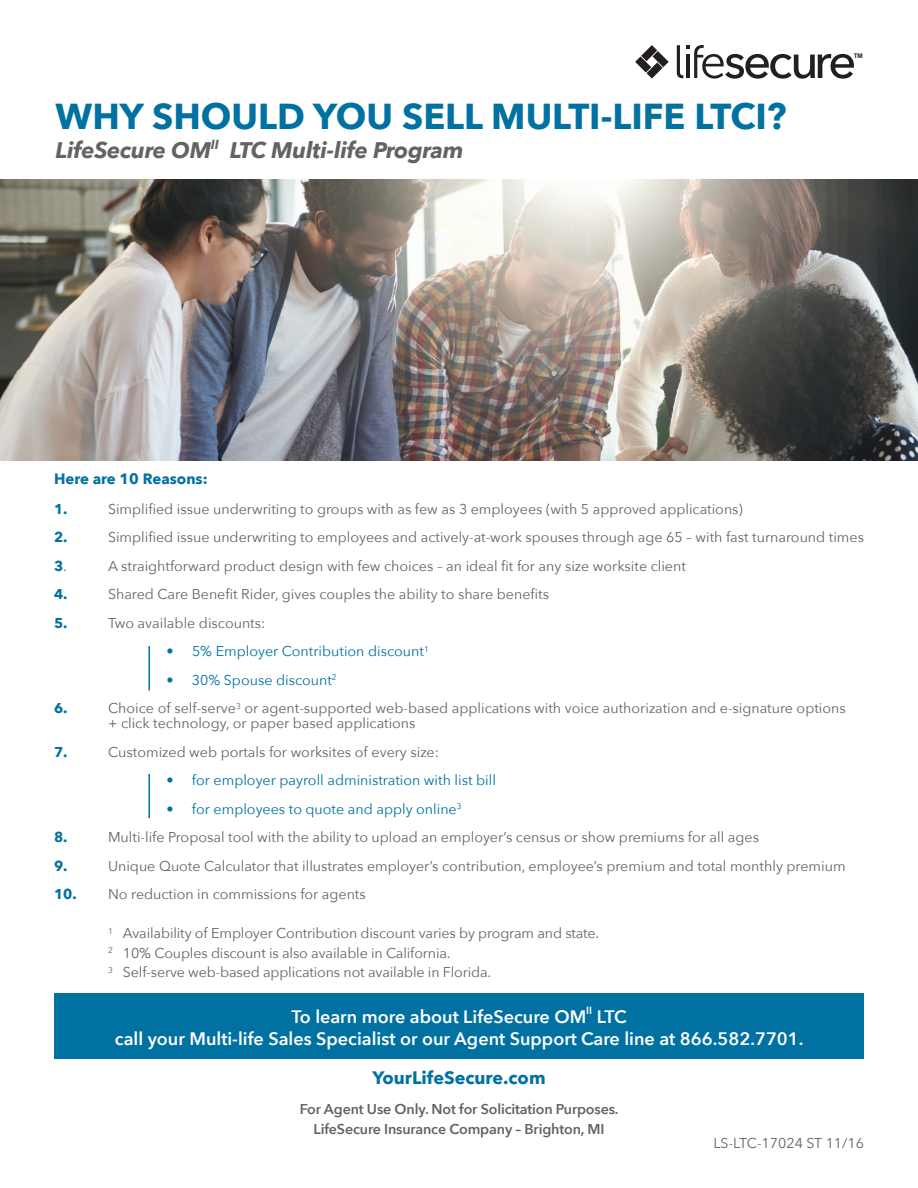
<style>
.page{position:relative;width:918px;height:1188px;background:#fff}
.page>*{position:absolute;margin:0;border:0;box-sizing:border-box;transform-origin:0 0}
.t1{font:700 36px "Avenir Next";color:#0071a1}
.t2{font:italic 700 22.5px "Avenir Next";letter-spacing:-.01em;color:#636366}
.Body{font:600 18px/21.6px "Avenir Next";color:#fff}
.Body-2{font:700 18px "Avenir Next";color:#0071a1}
.Body-3{font:700 15px "Avenir Next";color:#0071a1}
.Body-4{font:14.25px/15px "Avenir Next";color:#636366}
.Body-5{font:14.25px "Avenir Next";color:#0071a1}
.Body-6{font:600 14.25px "Avenir Next";letter-spacing:-.01em;color:#636366}
.Body-7{font:700 14.25px "Avenir Next";color:#0071a1}
.Body-8{font:600 10.5px "Avenir Next";color:#fff}
.t3{font:700 6.45px "Arial";color:#231f20}
.s1{font-weight:400;color:#636366}
.s2{font-weight:700;color:#0071a1}
</style>
<div class="page">
<div style="left:54px;top:993px;width:810px;height:66px;background:#0071a1"></div>
<img style="left:0;top:179px;width:918px;height:281px">
<hr style="left:148px;top:646px;width:2px;height:44px;background:#0071a1">
<svg style="left:677px;top:45px;width:177px;height:34px"></svg>
<svg style="left:635px;top:45px;width:34px;height:34px"></svg>
<hr style="left:148px;top:774px;width:2px;height:44px;background:#0071a1">
<p class="t1" style="left:56px;top:86px;width:733px">WHY SHOULD YOU SELL MULTI-LIFE LTCI?</p>
<p class="t2" style="left:56px;top:131px;width:410px">LifeSecure OM<sup>II</sup> LTC Multi-life Program</p>
<p class="t3" style="left:854px;top:52px;width:11px">TM</p>
<p class="Body-3" style="left:54px;top:466px;width:155px">Here are 10 Reasons:</p>
<p class="Body-7" style="left:54px;top:496px;width:15px">1.</p>
<p class="Body-4" style="left:108px;top:501px;width:636px">Simplified issue underwriting to groups with as few as 3 employees (with 5 approved applications)</p>
<p class="Body-7" style="left:54px;top:525px;width:15px">2.</p>
<p class="Body-4" style="left:108px;top:529px;width:757px">Simplified issue underwriting to employees and actively-at-work spouses through age 65 – with fast turnaround times</p>
<p class="Body-7" style="left:54px;top:553px;width:14px">3<span class="s1">.</span></p>
<p class="Body-4" style="left:108px;top:558px;width:579px">A straightforward product design with few choices – an ideal fit for any size worksite client</p>
<p class="Body-7" style="left:54px;top:582px;width:15px">4.</p>
<p class="Body-4" style="left:108px;top:586px;width:443px">Shared Care Benefit Rider, gives couples the ability to share benefits</p>
<p class="Body-7" style="left:54px;top:610px;width:15px">5.</p>
<p class="Body-4" style="left:108px;top:615px;width:159px">Two available discounts:</p>
<p class="Body-5" style="left:166px;top:639px;width:264px">• 5% Employer Contribution discount<sup>1</sup></p>
<p class="Body-5" style="left:166px;top:668px;width:172px">• 30% Spouse discount<sup>2</sup></p>
<p class="Body-7" style="left:54px;top:696px;width:15px">6.</p>
<p class="Body-4" style="left:108px;top:700px;width:739px">Choice of self-serve<sup>3</sup> or agent-supported web-based applications with voice authorization and e-signature options + click technology, or paper based applications</p>
<p class="Body-7" style="left:54px;top:739px;width:15px">7.</p>
<p class="Body-4" style="left:108px;top:744px;width:333px">Customized web portals for worksites of every size:</p>
<p class="Body-5" style="left:167px;top:768px;width:331px">• for employer payroll administration with list bill</p>
<p class="Body-5" style="left:166px;top:797px;width:297px">• for employees to quote and apply online<sup>3</sup></p>
<p class="Body-7" style="left:54px;top:825px;width:15px">8.</p>
<p class="Body-4" style="left:108px;top:829px;width:652px">Multi-life Proposal tool with the ability to upload an employer’s census or show premiums for all ages</p>
<p class="Body-7" style="left:54px;top:853px;width:15px">9.</p>
<p class="Body-4" style="left:108px;top:858px;width:739px">Unique Quote Calculator that illustrates employer’s contribution, employee’s premium and total monthly premium</p>
<p class="Body-4" style="left:54px;top:886px;width:313px"><span class="s2">10.</span> No reduction in commissions for agents</p>
<p class="Body-4" style="left:108px;top:925px;width:493px"><sup>1</sup> Availability of Employer Contribution discount varies by program and state.</p>
<p class="Body-4" style="left:108px;top:945px;width:344px"><sup>2</sup> 10% Couples discount is also available in California.</p>
<p class="Body-4" style="left:108px;top:964px;width:385px"><sup>3</sup> Self-serve web-based applications not available in Florida.</p>
<p class="Body" style="left:291px;top:1005px;width:296px">To learn more about LifeSecure OM</p>
<p class="Body-8" style="left:586px;top:1001px;width:7px">II</p>
<p class="Body" style="left:115px;top:1005px;width:690px;text-indent:482px">LTC<br>call your Multi-life Sales Specialist or our Agent Support Care line at 866.582.7701.</p>
<p class="Body-2" style="left:372px;top:1062px;width:175px">YourLifeSecure.com</p>
<p class="Body-6" style="left:300px;top:1097px;width:320px">For Agent Use Only. Not for Solicitation Purposes.</p>
<p class="Body-6" style="left:314px;top:1117px;width:292px">LifeSecure Insurance Company – Brighton, MI</p>
<p class="Body-4" style="left:713px;top:1135px;width:152px">LS-LTC-17024 ST 11/16</p>
</div>
